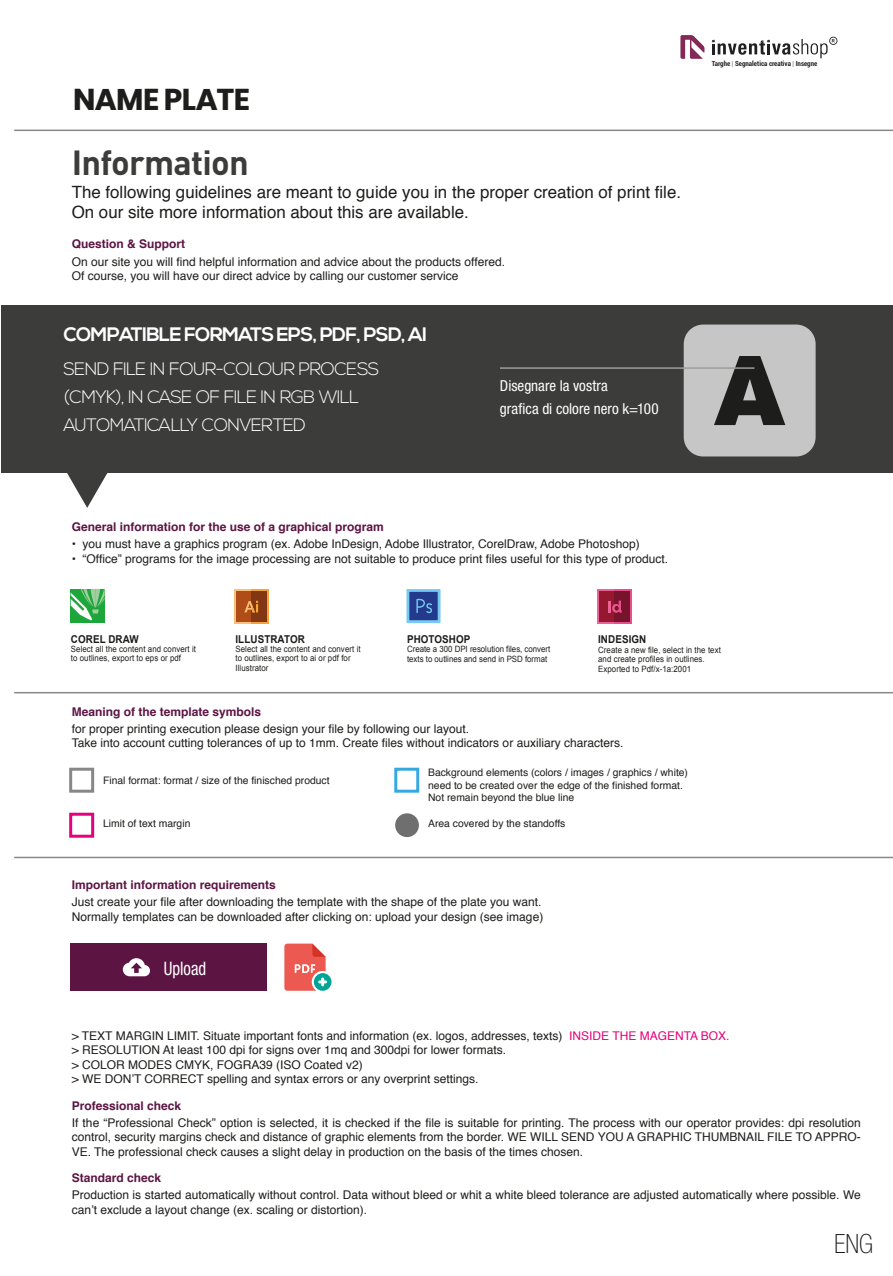
<style>
.page{position:relative;width:893px;height:1276px;background:#fff}
.page>*{position:absolute;margin:0;border:0;box-sizing:border-box;transform-origin:0 0}
.t1{font:700 34.35px "DIN";letter-spacing:-.02em;color:#3c3c3b}
.t2{font:700 30px "Poppins";letter-spacing:-.02em;color:#1d1d1b}
.t3{font:100 condensed 26.55px "Helvetica Neue LT Std";color:#1d1d1b}
.t4{font:700 19.5px "Nexa";letter-spacing:-.04em;color:#fff}
.t5{font:condensed 18.6px "Helvetica Neue LT Std";color:#fff;scale:.9 1}
.t6{font:300 18px/28px "Nexa";letter-spacing:-.04em;color:#fff}
.t7{font:16.95px/20.2px "Helvetica";color:#1d1d1b}
.t8{font:condensed 15.15px/23px "Helvetica Neue LT Std";letter-spacing:.005em;color:#fff}
.t9{font:12px/14.4px "Helvetica";color:#1d1d1b}
.t10{font:700 12px "Helvetica";color:#5c1443}
.t11{font:700 10.8px "Arial";letter-spacing:.01em;color:#1d1d1b;scale:.91 1}
.t12{font:10.35px/12.5px "Helvetica";color:#1d1d1b}
.t13{font:8.7px/9.4px "Arial";letter-spacing:.01em;color:#1d1d1b;scale:.91 1}
.t14{font:700 condensed 7.05px "Roboto";color:#221f20}
.s1{color:#929496}
.s2{color:#e6007d}
</style>
<div class="page">
<div style="left:1px;top:305px;width:892px;height:167px;background:#3c3c3b"></div>
<hr style="left:14px;top:856px;width:879px;height:2px;background:#878787">
<hr style="left:14px;top:692px;width:879px;height:1px;background:#878787">
<hr style="left:14px;top:130px;width:879px;height:1px;background:#878787">
<svg style="left:22px;top:472px;width:130px;height:36px"></svg>
<div style="left:69px;top:767px;width:25px;height:25px;border:3px solid #878787"></div>
<div style="left:69px;top:812px;width:25px;height:25px;border:3px solid #e6007d"></div>
<div style="left:395px;top:813px;width:24px;height:24px;background:#706f6f;border-radius:50%"></div>
<div style="left:394px;top:767px;width:25px;height:25px;border:3px solid #36a9e1"></div>
<div style="left:71px;top:943px;width:196px;height:47px;background:#5c1443"></div>
<svg style="left:123px;top:958px;width:27px;height:18px"></svg>
<svg style="left:71px;top:589px;width:34px;height:34px"></svg>
<div style="left:406px;top:589px;width:34px;height:34px;background:linear-gradient(to right,#71c0ec,#71c0ec)"></div>
<div style="left:409px;top:592px;width:29px;height:28px;background:#22398c"></div>
<svg style="left:416px;top:598px;width:16px;height:15px"></svg>
<svg style="left:235px;top:589px;width:17px;height:34px"></svg>
<svg style="left:252px;top:589px;width:17px;height:34px"></svg>
<div style="left:237px;top:591px;width:30px;height:30px;background:#af4c17"></div>
<div style="left:252px;top:591px;width:15px;height:30px;background:#823611"></div>
<svg style="left:244px;top:601px;width:14px;height:11px"></svg>
<svg style="left:598px;top:589px;width:17px;height:34px"></svg>
<svg style="left:615px;top:589px;width:17px;height:34px"></svg>
<div style="left:600px;top:591px;width:30px;height:30px;background:#951730"></div>
<div style="left:615px;top:591px;width:15px;height:30px;background:#77132b"></div>
<svg style="left:608px;top:601px;width:13px;height:11px"></svg>
<div style="left:314px;top:973px;width:17px;height:17px;background:#00a597;border-radius:50%"></div>
<svg style="left:284px;top:943px;width:43px;height:47px"></svg>
<svg style="left:712px;top:37px;width:125px;height:21px"></svg>
<svg style="left:680px;top:35px;width:24px;height:24px"></svg>
<div style="left:684px;top:324px;width:132px;height:132px;background:#c6c6c6;border-radius:19px"></div>
<svg style="left:714px;top:356px;width:71px;height:69px"></svg>
<hr style="left:500px;top:367px;width:254px;height:2px;background:#9d9d9c">
<h2 class="t2" style="left:73px;top:82px;width:178px">NAME PLATE</h2>
<h1 class="t1" style="left:72px;top:140px;width:179px">Information</h1>
<h3 class="t7" style="left:72px;top:182px;width:611px">The following guidelines are meant to guide you in the proper creation of print file.<br>On our site more information about this are available.</h3>
<p class="t10" style="left:72px;top:234px;width:115px">Question &amp; Support</p>
<p class="t9" style="left:72px;top:254px;width:435px">On our site you will find helpful information and advice about the products offered.<br>Of course, you will have our direct advice by calling our customer service</p>
<h3 class="t4" style="left:63px;top:323px;width:365px">COMPATIBLE FORMATS EPS, PDF, PSD, AI</h3>
<h3 class="t6" style="left:63px;top:356px;width:317px">SEND FILE IN FOUR-COLOUR PROCESS (CMYK), IN CASE OF FILE IN RGB WILL<br>AUTOMATICALLY CONVERTED</h3>
<p class="t8" style="left:500px;top:373px;width:160px">Disegnare la vostra<br>grafica di colore nero k=100</p>
<p class="t14" style="left:712px;top:58px;width:107px">Targhe <span class="s1">|</span> Segnaletica creativa <span class="s1">|</span> Insegne</p>
<p class="t10" style="left:72px;top:517px;width:314px">General information for the use of a graphical program</p>
<p class="t9" style="left:72px;top:537px;width:569px">• you must have a graphics program (ex. Adobe InDesign, Adobe Illustrator, CorelDraw, Adobe Photoshop)</p>
<p class="t9" style="left:72px;top:552px;width:598px">• “Office” programs for the image processing are not suitable to produce print files useful for this type of product.</p>
<p class="t11" style="left:71px;top:631px;width:76px">COREL DRAW</p>
<p class="t13" style="left:71px;top:644px;width:139px">Select all the content and convert it to outlines, export to eps or pdf</p>
<p class="t11" style="left:235px;top:631px;width:78px">ILLUSTRATOR</p>
<p class="t13" style="left:235px;top:644px;width:139px">Select all the content and convert it to outlines, export to ai or pdf for<br>Illustrator</p>
<p class="t11" style="left:407px;top:631px;width:71px">PHOTOSHOP</p>
<p class="t13" style="left:407px;top:645px;width:159px">Create a 300 DPI resolution files, convert texts to outlines and send in PSD format</p>
<p class="t11" style="left:598px;top:631px;width:54px">INDESIGN</p>
<p class="t13" style="left:598px;top:645px;width:136px">Create a new file, select in the text and create profiles in outlines.<br>Exported to Pdf/x-1a:2001</p>
<p class="t10" style="left:72px;top:702px;width:191px">Meaning of the template symbols</p>
<p class="t9" style="left:72px;top:722px;width:553px">for proper printing execution please design your file by following our layout.<br>Take into account cutting tolerances of up to 1mm. Create files without indicators or auxiliary characters.</p>
<p class="t12" style="left:103px;top:774px;width:228px">Final format: format / size of the finisched product</p>
<p class="t12" style="left:103px;top:817px;width:89px">Limit of text margin</p>
<p class="t12" style="left:428px;top:766px;width:261px">Background elements (colors / images / graphics / white) need to be created over the edge of the finished format.<br>Not remain beyond the blue line</p>
<p class="t12" style="left:428px;top:817px;width:139px">Area covered by the standoffs</p>
<p class="t10" style="left:72px;top:875px;width:206px">Important information requirements</p>
<p class="t9" style="left:72px;top:895px;width:473px">Just create your file after downloading the template with the shape of the plate you want.<br>Normally templates can be downloaded after clicking on: upload your design (see image)</p>
<h3 class="t5" style="left:164px;top:957px;width:49px">Upload</h3>
<p class="t9" style="left:72px;top:1029px;width:659px">&gt; TEXT MARGIN LIMIT. Situate important fonts and information (ex. logos, addresses, texts) <span class="s2">INSIDE THE MAGENTA BOX. </span>&gt; RESOLUTION At least 100 dpi for signs over 1mq and 300dpi for lower formats.<br>&gt; COLOR MODES CMYK, FOGRA39 (ISO Coated v2)<br>&gt; WE DON’T CORRECT spelling and syntax errors or any overprint settings.</p>
<p class="t10" style="left:72px;top:1095px;width:111px">Professional check</p>
<p class="t9" style="left:72px;top:1115px;width:790px;text-align:justify">If the “Professional Check” option is selected, it is checked if the file is suitable for printing. The process with our operator provides: dpi resolution control, security margins check and distance of graphic elements from the border. WE WILL SEND YOU A GRAPHIC THUMBNAIL FILE TO APPRO-VE. The professional check causes a slight delay in production on the basis of the times chosen.</p>
<p class="t10" style="left:72px;top:1168px;width:91px">Standard check</p>
<p class="t9" style="left:72px;top:1188px;width:790px">Production is started automatically without control. Data without bleed or whit a white bleed tolerance are adjusted automatically where possible. We can’t exclude a layout change (ex. scaling or distortion).</p>
<h3 class="t3" style="left:834px;top:1228px;width:40px">ENG</h3>
</div>
